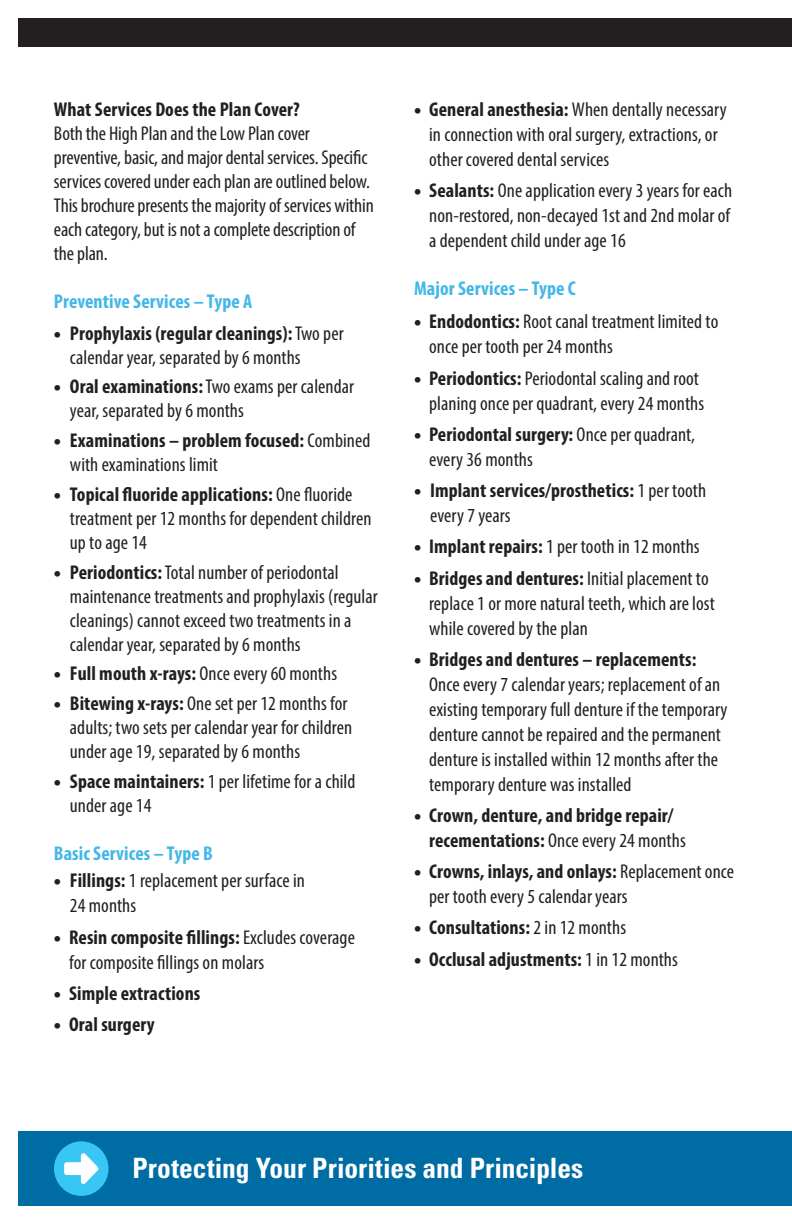
<style>
.page{position:relative;width:792px;height:1224px;background:#fff}
.page>*{position:absolute;margin:0;border:0;box-sizing:border-box;transform-origin:0 0}
.A_HEAD_2{font:700 condensed 28px "Univers LT Std";color:#fff}
.t1{font:condensed 20px/25px "Myriad Pro";letter-spacing:.005em;color:#231f20}
.t2{font:700 condensed 20px/25px "Myriad Pro";letter-spacing:.005em;color:#231f20}
.t3{font:700 condensed 20px "Myriad Pro";letter-spacing:.005em;color:#43b7e8}
.s1{font-weight:700}
.s2{font-weight:900;font-stretch:normal}
.s3{font-weight:400}
</style>
<div class="page">
<div style="left:18px;top:18px;width:774px;height:29px;background:#231f20"></div>
<div style="left:18px;top:1131px;width:774px;height:75px;background:#006ca4"></div>
<div style="left:54px;top:1141px;width:55px;height:55px;background:#38c6f4;border-radius:50%"></div>
<svg style="left:64px;top:1153px;width:34px;height:31px"></svg>
<p class="t1" style="left:54px;top:97px;width:321px;line-height:24px"><span class="s1">What Services Does the Plan Cover?<br></span>Both the High Plan and the Low Plan cover preventive, basic, and major dental services. Specific services covered under each plan are outlined below.<br>This brochure presents the majority of services within each category, but is not a complete description of the plan.</p>
<p class="t3" style="left:54px;top:288px;width:200px">Preventive Services – Type A</p>
<p class="t1" style="left:70px;top:321px;width:275px;line-height:24px;text-indent:-16px"><span class="s2">•</span> <span class="s1">Prophylaxis (regular cleanings):</span> Two per calendar year, separated by 6 months</p>
<p class="t1" style="left:70px;top:374px;width:286px;line-height:24px;text-indent:-16px"><span class="s2">•</span> <span class="s1">Oral examinations:</span> Two exams per calendar year, separated by 6 months</p>
<p class="t1" style="left:70px;top:428px;width:302px;line-height:24px;text-indent:-16px"><span class="s2">•</span> <span class="s1">Examinations – problem focused:</span> Combined with examinations limit</p>
<p class="t1" style="left:70px;top:482px;width:303px;line-height:24px;text-indent:-16px"><span class="s2">•</span> <span class="s1">Topical fluoride applications:</span> One fluoride treatment per 12 months for dependent children up to age 14</p>
<p class="t1" style="left:70px;top:560px;width:309px;line-height:24px;text-indent:-16px"><span class="s2">•</span> <span class="s1">Periodontics:</span> Total number of periodontal maintenance treatments and prophylaxis (regular cleanings) cannot exceed two treatments in a calendar year, separated by 6 months</p>
<p class="t1" style="left:54px;top:661px;width:285px"><span class="s2">•</span> <span class="s1">Full mouth x-rays:</span> Once every 60 months</p>
<p class="t1" style="left:70px;top:691px;width:284px;line-height:24px;text-indent:-16px"><span class="s2">•</span> <span class="s1">Bitewing x-rays:</span> One set per 12 months for adults; two sets per calendar year for children under age 19, separated by 6 months</p>
<p class="t1" style="left:70px;top:769px;width:287px;line-height:24px;text-indent:-16px"><span class="s2">•</span> <span class="s1">Space maintainers:</span> 1 per lifetime for a child under age 14</p>
<p class="t3" style="left:54px;top:841px;width:160px">Basic Services – Type B</p>
<p class="t1" style="left:70px;top:868px;width:237px;text-indent:-16px"><span class="s2">•</span> <span class="s1">Fillings:</span> 1 replacement per surface in<br>24 months</p>
<p class="t1" style="left:69px;top:924px;width:287px;text-indent:-15px"><span class="s2">•</span> <span class="s1">Resin composite fillings:</span> Excludes coverage for composite fillings on molars</p>
<p class="t2" style="left:54px;top:980px;width:148px"><span class="s2">•</span> Simple extractions</p>
<p class="t2" style="left:54px;top:1012px;width:102px"><span class="s2">•</span> Oral surgery</p>
<p class="t1" style="left:429px;top:96px;width:299px;text-indent:-15px"><span class="s2">•</span> <span class="s1">General anesthesia:</span> When dentally necessary in connection with oral surgery, extractions, or other covered dental services</p>
<p class="t1" style="left:429px;top:178px;width:304px;text-align:justify;text-indent:-15px"><span class="s2">•</span> <span class="s1">Sealants:</span> One application every 3 years for each non-restored, non-decayed 1st and 2nd molar of a dependent child under age 16</p>
<p class="t3" style="left:414px;top:276px;width:163px">Major Services – Type C</p>
<p class="t1" style="left:429px;top:309px;width:291px;text-indent:-15px"><span class="s2">•</span> <span class="s1">Endodontics:</span> Root canal treatment limited to once per tooth per 24 months</p>
<p class="t1" style="left:414px;top:365px;width:292px;text-align:right"><span class="s2">•</span> <span class="s1">Periodontics:</span> Periodontal scaling and root planing once per quadrant, every 24 months</p>
<p class="t1" style="left:429px;top:421px;width:267px;text-indent:-15px"><span class="s2">•</span> <span class="s1">Periodontal surgery:</span> Once per quadrant, every 36 months</p>
<p class="t2" style="left:430px;top:477px;width:278px;text-indent:-16px"><span class="s2">•</span> Implant services/prosthetics: <span class="s3">1 per tooth every 7 years</span></p>
<p class="t1" style="left:414px;top:534px;width:287px"><span class="s2">•</span> <span class="s1">Implant repairs:</span> 1 per tooth in 12 months</p>
<p class="t1" style="left:429px;top:565px;width:287px;text-indent:-15px"><span class="s2">•</span> <span class="s1">Bridges and dentures:</span> Initial placement to replace 1 or more natural teeth, which are lost while covered by the plan</p>
<p class="t1" style="left:429px;top:646px;width:300px;text-indent:-15px"><span class="s2">•</span> <span class="s1">Bridges and dentures – replacements:<br></span>Once every 7 calendar years; replacement of an existing temporary full denture if the temporary denture cannot be repaired and the permanent denture is installed within 12 months after the temporary denture was installed</p>
<p class="t2" style="left:429px;top:802px;width:258px;text-indent:-15px"><span class="s2">•</span> Crown, denture, and bridge repair/ recementations: <span class="s3">Once every 24 months</span></p>
<p class="t1" style="left:429px;top:859px;width:306px;text-indent:-15px"><span class="s2">•</span> <span class="s1">Crowns, inlays, and onlays:</span> Replacement once per tooth every 5 calendar years</p>
<p class="t2" style="left:414px;top:915px;width:214px"><span class="s2">•</span> Consultations: <span class="s3">2 in 12 months</span></p>
<p class="t2" style="left:414px;top:946px;width:265px"><span class="s2">•</span> Occlusal adjustments: <span class="s3">1 in 12 months</span></p>
<p class="A_HEAD_2" style="left:132px;top:1151px;width:453px">Protecting Your Priorities and Principles</p>
</div>
